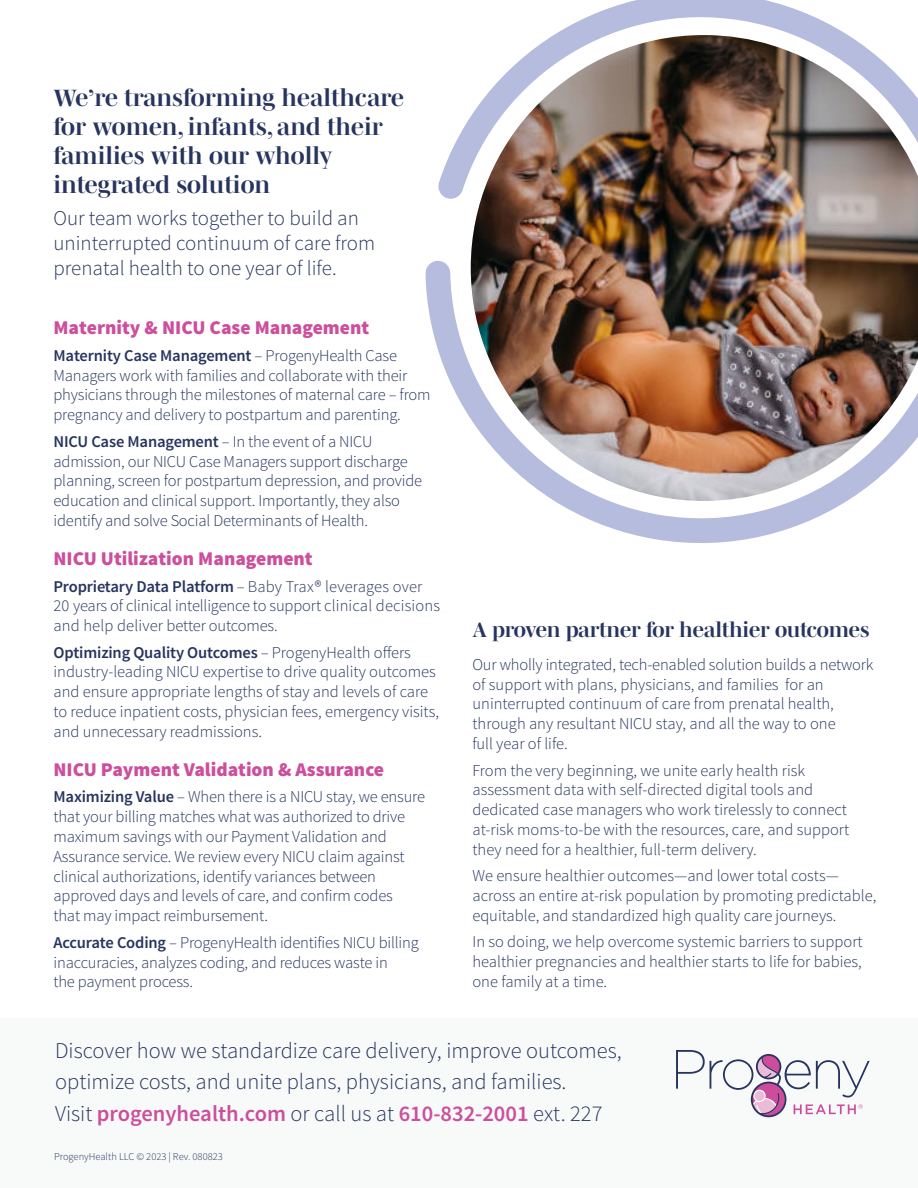
<style>
.page{position:relative;width:918px;height:1188px;background:#fff}
.page>*{position:absolute;margin:0;border:0;box-sizing:border-box;transform-origin:0 0}
.t1{font:700 24px/28.8px "Mencken Std Head";color:#26345e}
.t2{font:300 22.5px/31.5px "Source Sans Pro";color:#26345e}
.t3{font:300 21px/25.2px "Source Sans Pro";color:#26345e}
.t4{font:700 21px "Mencken Std Head";letter-spacing:-.01em;color:#26345e}
.t5{font:900 19.5px "Source Sans Pro";color:#cc4e9c}
.t6{font:300 16.5px/19.8px "Source Sans Pro";letter-spacing:-.01em;color:#26345e}
.t7{font:300 10.5px "Source Sans Pro";color:#26345e}
.s1{font-weight:600}
.s2{font-weight:600;color:#cc4e9c}
</style>
<div class="page">
<svg style="left:425px;top:0;width:423px;height:543px"></svg>
<img style="left:471px;top:35px;width:447px;height:466px">
<div style="left:0;top:1018px;width:918px;height:170px;background:#f8fafa"></div>
<svg style="left:676px;top:1050px;width:194px;height:67px"></svg>
<p class="t1" style="left:53px;top:83px;width:352px">We’re transforming healthcare for women, infants, and their families with our wholly integrated solution</p>
<p class="t3" style="left:53px;top:205px;width:323px">Our team works together to build an uninterrupted continuum of care from prenatal health to one year of life.</p>
<p class="t5" style="left:53px;top:315px;width:317px">Maternity &amp; NICU Case Management</p>
<p class="t6" style="left:53px;top:346px;width:379px"><span class="s1">Maternity Case Management</span> – ProgenyHealth Case Managers work with families and collaborate with their physicians through the milestones of maternal care – from pregnancy and delivery to postpartum and parenting.</p>
<p class="t6" style="left:53px;top:432px;width:370px"><span class="s1">NICU Case Management</span> – In the event of a NICU admission, our NICU Case Managers support discharge planning, screen for postpartum depression, and provide education and clinical support. Importantly, they also identify and solve Social Determinants of Health.</p>
<p class="t5" style="left:53px;top:546px;width:261px">NICU Utilization Management</p>
<p class="t6" style="left:53px;top:576px;width:388px"><span class="s1">Proprietary Data Platform</span> – Baby Trax® leverages over<br>20 years of clinical intelligence to support clinical decisions and help deliver better outcomes.</p>
<p class="t6" style="left:53px;top:642px;width:387px"><span class="s1">Optimizing Quality Outcomes</span> – ProgenyHealth offers industry-leading NICU expertise to drive quality outcomes and ensure appropriate lengths of stay and levels of care to reduce inpatient costs, physician fees, emergency visits, and unnecessary readmissions.</p>
<p class="t5" style="left:53px;top:757px;width:332px">NICU Payment Validation &amp; Assurance</p>
<p class="t6" style="left:53px;top:787px;width:373px"><span class="s1">Maximizing Value</span> – When there is a NICU stay, we ensure that your billing matches what was authorized to drive maximum savings with our Payment Validation and Assurance service. We review every NICU claim against clinical authorizations, identify variances between approved days and levels of care, and confirm codes<br>that may impact reimbursement.</p>
<p class="t6" style="left:53px;top:933px;width:367px"><span class="s1">Accurate Coding</span> – ProgenyHealth identifies NICU billing inaccuracies, analyzes coding, and reduces waste in<br>the payment process.</p>
<p class="t4" style="left:472px;top:617px;width:398px">A proven partner for healthier outcomes</p>
<p class="t6" style="left:472px;top:655px;width:403px">Our wholly integrated, tech-enabled solution builds a network of support with plans, physicians, and families for an uninterrupted continuum of care from prenatal health, through any resultant NICU stay, and all the way to one<br>full year of life.</p>
<p class="t6" style="left:472px;top:760px;width:378px">From the very beginning, we unite early health risk assessment data with self-directed digital tools and dedicated case managers who work tirelessly to connect at-risk moms-to-be with the resources, care, and support they need for a healthier, full-term delivery.</p>
<p class="t6" style="left:472px;top:866px;width:405px">We ensure healthier outcomes—and lower total costs— across an entire at-risk population by promoting predictable, equitable, and standardized high quality care journeys.</p>
<p class="t6" style="left:472px;top:932px;width:392px;text-align:justify">In so doing, we help overcome systemic barriers to support healthier pregnancies and healthier starts to life for babies, one family at a time.</p>
<p class="t2" style="left:55px;top:1035px;width:568px">Discover how we standardize care delivery, improve outcomes, optimize costs, and unite plans, physicians, and families.<br>Visit <span class="s2">progenyhealth.com</span> or call us at <span class="s2">610-832-2001</span> ext. 227</p>
<p class="t7" style="left:54px;top:1150px;width:170px">ProgenyHealth LLC © 2023 | Rev. 080823</p>
</div>
